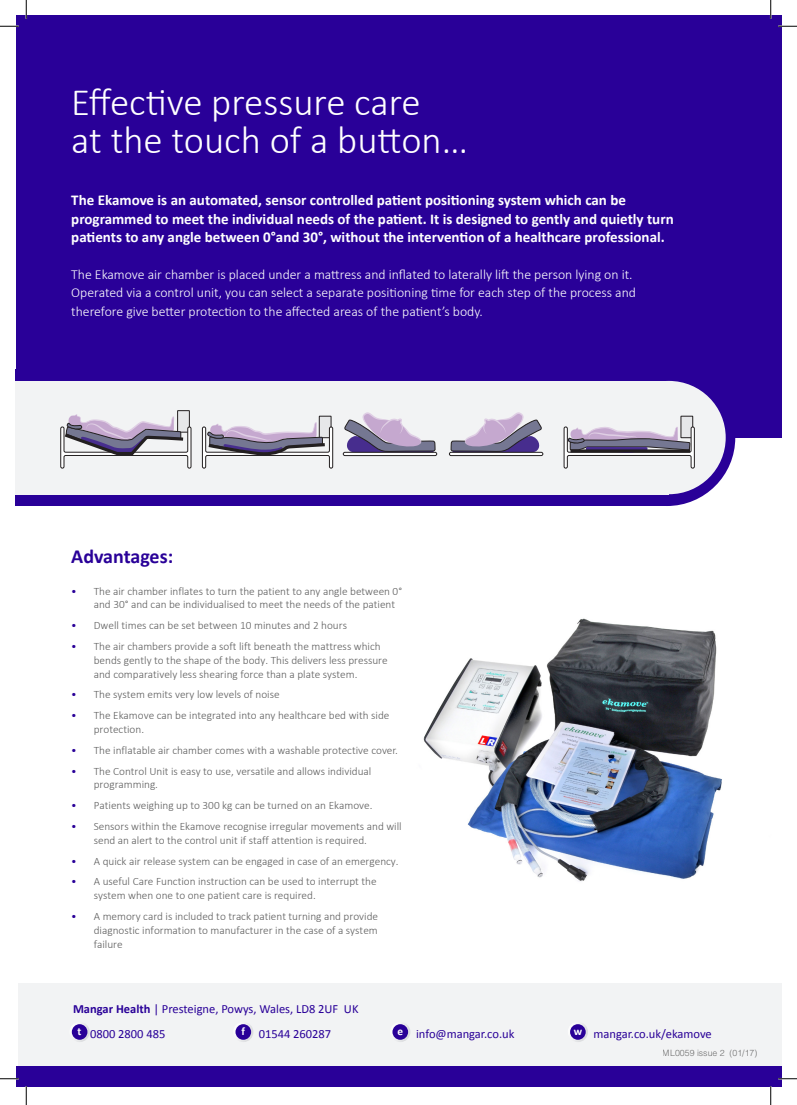
<style>
.page{position:relative;width:797px;height:1105px;background:#fff}
.page>*{position:absolute;margin:0;border:0;box-sizing:border-box;transform-origin:0 0}
.t1{font:300 38.75px/38.8px "Calibri";color:#fff}
.t2{font:700 20px "Calibri";color:#290098}
.t3{font:700 15px/18.8px "Calibri";color:#fff}
.t4{font:300 13.75px/18.8px "Calibri";color:#fff}
.t5{font:12.5px "Calibri";color:#290098}
.t6{font:300 11.25px/13.8px "Calibri";color:#5d5d5d}
.t7{font:700 11.25px "Calibri";color:#fff}
.t8{font:300 8.75px "Helvetica LT Std";color:#5d5d5d}
.s1{color:#290098}
.s2{font-weight:700}
</style>
<div class="page">
<img style="left:423px;top:618px;width:299px;height:263px">
<div style="left:598px;top:369px;width:137px;height:137px;background:#290098;border-radius:50%"></div>
<div style="left:16px;top:369px;width:651px;height:137px;background:#290098"></div>
<div style="left:16px;top:16px;width:765px;height:422px;background:#290098"></div>
<div style="left:18px;top:983px;width:763px;height:96px;background:#f2f3f4"></div>
<div style="left:612px;top:381px;width:113px;height:113px;background:#f2f3f4;border-radius:50%"></div>
<div style="left:16px;top:381px;width:653px;height:113px;background:#f2f3f4"></div>
<div style="left:16px;top:1067px;width:765px;height:20px;background:#290098"></div>
<div style="left:319px;top:416px;width:12px;height:22px;background:#e6e7e9"></div>
<div style="left:319px;top:416px;width:12px;height:22px;border:1px solid #231f20"></div>
<div style="left:681px;top:416px;width:11px;height:22px;background:#e6e7e9"></div>
<div style="left:680px;top:416px;width:13px;height:22px;border:1px solid #231f20"></div>
<svg style="left:344px;top:412px;width:92px;height:40px"></svg>
<div style="left:343px;top:452px;width:94px;height:4px;border:1px solid #231f20;border-radius:2px"></div>
<svg style="left:450px;top:412px;width:92px;height:40px"></svg>
<div style="left:449px;top:452px;width:94px;height:4px;border:1px solid #231f20;border-radius:2px"></div>
<svg style="left:563px;top:426px;width:132px;height:43px"></svg>
<svg style="left:60px;top:410px;width:132px;height:59px"></svg>
<svg style="left:202px;top:422px;width:131px;height:47px"></svg>
<svg style="left:71px;top:1023px;width:18px;height:18px"></svg>
<div style="left:69px;top:1022px;width:21px;height:20px;border:2px solid #fff;border-radius:50%"></div>
<div style="left:234px;top:1023px;width:18px;height:18px;background:#290098;border-radius:50%"></div>
<div style="left:233px;top:1022px;width:20px;height:20px;border:2px solid #fff;border-radius:50%"></div>
<div style="left:391px;top:1023px;width:18px;height:18px;background:#290098;border-radius:50%"></div>
<div style="left:390px;top:1022px;width:20px;height:20px;border:2px solid #fff;border-radius:50%"></div>
<svg style="left:569px;top:1023px;width:18px;height:18px"></svg>
<div style="left:567px;top:1022px;width:21px;height:20px;border:2px solid #fff;border-radius:50%"></div>
<svg style="left:0;top:25px;width:19px;height:2px"></svg>
<svg style="left:778px;top:25px;width:19px;height:2px"></svg>
<svg style="left:0;top:1078px;width:19px;height:1px"></svg>
<svg style="left:778px;top:1078px;width:19px;height:1px"></svg>
<svg style="left:25px;top:0;width:2px;height:19px"></svg>
<svg style="left:25px;top:1086px;width:2px;height:19px"></svg>
<svg style="left:770px;top:0;width:1px;height:19px"></svg>
<svg style="left:770px;top:1086px;width:1px;height:19px"></svg>
<p class="t1" style="left:71px;top:82px;width:398px">Effective pressure care<br>at the touch of a button…</p>
<p class="t3" style="left:71px;top:190px;width:604px">The Ekamove is an automated, sensor controlled patient positioning system which can be programmed to meet the individual needs of the patient. It is designed to gently and quietly turn patients to any angle between 0°and 30°, without the intervention of a healthcare professional.</p>
<p class="t4" style="left:71px;top:265px;width:566px">The Ekamove air chamber is placed under a mattress and inflated to laterally lift the person lying on it.<br>Operated via a control unit, you can select a separate positioning time for each step of the process and therefore give better protection to the affected areas of the patient’s body.</p>
<p class="t2" style="left:71px;top:544px;width:103px">Advantages:</p>
<p class="t6" style="left:94px;top:584px;width:310px;text-indent:-22px"><span class="s1">•</span> The air chamber inflates to turn the patient to any angle between 0° and 30° and can be individualised to meet the needs of the patient</p>
<p class="t6" style="left:71px;top:618px;width:277px"><span class="s1">•</span> Dwell times can be set between 10 minutes and 2 hours</p>
<p class="t6" style="left:94px;top:639px;width:295px;text-indent:-22px"><span class="s1">•</span> The air chambers provide a soft lift beneath the mattress which bends gently to the shape of the body. This delivers less pressure and comparatively less shearing force than a plate system.</p>
<p class="t6" style="left:71px;top:688px;width:210px"><span class="s1">•</span> The system emits very low levels of noise</p>
<p class="t6" style="left:94px;top:708px;width:297px;text-indent:-22px"><span class="s1">•</span> The Ekamove can be integrated into any healthcare bed with side protection.</p>
<p class="t6" style="left:71px;top:743px;width:328px"><span class="s1">•</span> The inflatable air chamber comes with a washable protective cover.</p>
<p class="t6" style="left:94px;top:764px;width:279px;text-indent:-22px"><span class="s1">•</span> The Control Unit is easy to use, versatile and allows individual programming.</p>
<p class="t6" style="left:71px;top:798px;width:303px"><span class="s1">•</span> Patients weighing up to 300 kg can be turned on an Ekamove.</p>
<p class="t6" style="left:94px;top:819px;width:309px;text-indent:-22px"><span class="s1">•</span> Sensors within the Ekamove recognise irregular movements and will send an alert to the control unit if staff attention is required.</p>
<p class="t6" style="left:71px;top:854px;width:329px"><span class="s1">•</span> A quick air release system can be engaged in case of an emergency.</p>
<p class="t6" style="left:94px;top:875px;width:284px;text-indent:-23px"><span class="s1">•</span> A useful Care Function instruction can be used to interrupt the system when one to one patient care is required.</p>
<p class="t6" style="left:94px;top:909px;width:286px;text-align:justify;text-indent:-22px"><span class="s1">•</span> A memory card is included to track patient turning and provide diagnostic information to manufacturer in the case of a system failure</p>
<p class="t5" style="left:73px;top:1001px;width:287px"><span class="s2">Mangar Health</span> | Presteigne, Powys, Wales, LD8 2UF UK</p>
<p class="t5" style="left:90px;top:1026px;width:77px">0800 2800 485</p>
<p class="t5" style="left:259px;top:1026px;width:74px">01544 260287</p>
<p class="t7" style="left:78px;top:1024px;width:5px">t</p>
<p class="t7" style="left:241px;top:1024px;width:5px">f</p>
<p class="t5" style="left:416px;top:1026px;width:100px">info@mangar.co.uk</p>
<p class="t5" style="left:593px;top:1026px;width:120px">mangar.co.uk/ekamove</p>
<p class="t7" style="left:397px;top:1024px;width:7px">e</p>
<p class="t7" style="left:573px;top:1024px;width:10px">w</p>
<p class="t8" style="left:663px;top:1047px;width:96px">ML0059 issue 2 (01/17)</p>
</div>
